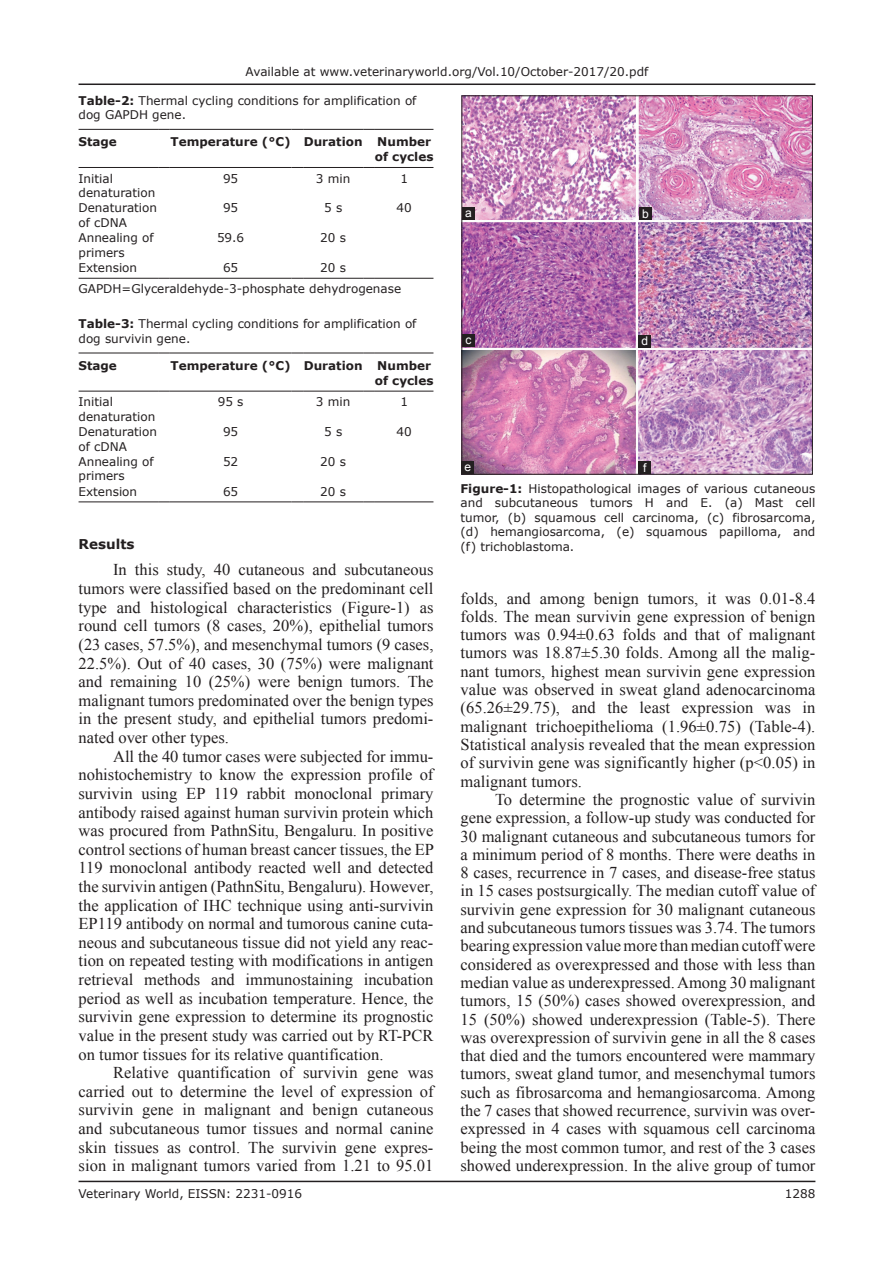
<style>
.page{position:relative;width:894px;height:1263px;background:#fff}
.page>*{position:absolute;margin:0;border:0;box-sizing:border-box;transform-origin:0 0}
.TX{font:16.5px/18.6px "Times New Roman";color:#231f20;text-align:justify}
.t1{font:700 13.5px "Verdana";color:#231f20}
.FGC{font:12px/14.5px "Verdana";color:#231f20;text-align:justify}
.TB{font:12px/14.5px "Verdana";color:#231f20}
.TT{font:12px/14.5px "Verdana";color:#231f20}
.TCH{font:700 12px/14.5px "Verdana";color:#231f20}
.TFN{font:12px "Verdana";color:#231f20}
.RF{font:12px "Verdana";color:#231f20}
.TBL{font:12px "Verdana";color:#231f20}
.LABEL{font:12px "Arial";color:#fff}
.s1{font-weight:700}
</style>
<div class="page">
<hr style="left:78px;top:1180px;width:737px;height:2px;background:#231f20">
<hr style="left:78px;top:83px;width:737px;height:2px;background:#231f20">
<hr style="left:78px;top:278px;width:80px;height:1px;background:#231f20">
<svg style="left:158px;top:278px;width:12px;height:1px"></svg>
<hr style="left:170px;top:278px;width:121px;height:1px;background:#231f20">
<svg style="left:291px;top:278px;width:12px;height:1px"></svg>
<hr style="left:303px;top:278px;width:60px;height:1px;background:#231f20">
<svg style="left:363px;top:278px;width:12px;height:1px"></svg>
<hr style="left:375px;top:278px;width:58px;height:1px;background:#231f20">
<hr style="left:78px;top:129px;width:80px;height:1px;background:#231f20">
<svg style="left:158px;top:129px;width:12px;height:1px"></svg>
<hr style="left:170px;top:129px;width:121px;height:1px;background:#231f20">
<svg style="left:291px;top:129px;width:12px;height:1px"></svg>
<hr style="left:303px;top:129px;width:60px;height:1px;background:#231f20">
<svg style="left:363px;top:129px;width:12px;height:1px"></svg>
<hr style="left:375px;top:129px;width:58px;height:1px;background:#231f20">
<hr style="left:78px;top:167px;width:80px;height:1px;background:#231f20">
<svg style="left:158px;top:167px;width:12px;height:1px"></svg>
<hr style="left:170px;top:167px;width:121px;height:1px;background:#231f20">
<svg style="left:291px;top:167px;width:12px;height:1px"></svg>
<hr style="left:303px;top:167px;width:60px;height:1px;background:#231f20">
<svg style="left:363px;top:167px;width:12px;height:1px"></svg>
<hr style="left:375px;top:167px;width:58px;height:1px;background:#231f20">
<hr style="left:78px;top:501px;width:80px;height:1px;background:#231f20">
<svg style="left:158px;top:501px;width:12px;height:1px"></svg>
<hr style="left:170px;top:501px;width:121px;height:1px;background:#231f20">
<svg style="left:291px;top:501px;width:12px;height:1px"></svg>
<hr style="left:303px;top:501px;width:60px;height:1px;background:#231f20">
<svg style="left:363px;top:501px;width:12px;height:1px"></svg>
<hr style="left:375px;top:501px;width:58px;height:1px;background:#231f20">
<hr style="left:78px;top:352px;width:80px;height:1px;background:#231f20">
<svg style="left:158px;top:352px;width:12px;height:1px"></svg>
<hr style="left:170px;top:352px;width:121px;height:1px;background:#231f20">
<svg style="left:291px;top:352px;width:12px;height:1px"></svg>
<hr style="left:303px;top:352px;width:60px;height:1px;background:#231f20">
<svg style="left:363px;top:352px;width:12px;height:1px"></svg>
<hr style="left:375px;top:352px;width:58px;height:1px;background:#231f20">
<hr style="left:78px;top:391px;width:80px;height:1px;background:#231f20">
<svg style="left:158px;top:391px;width:12px;height:1px"></svg>
<hr style="left:170px;top:391px;width:121px;height:1px;background:#231f20">
<svg style="left:291px;top:391px;width:12px;height:1px"></svg>
<hr style="left:303px;top:391px;width:60px;height:1px;background:#231f20">
<svg style="left:363px;top:391px;width:12px;height:1px"></svg>
<hr style="left:375px;top:391px;width:58px;height:1px;background:#231f20">
<img style="left:463px;top:98px;width:347px;height:374px">
<div style="left:638px;top:335px;width:13px;height:12px;background:#231f20"></div>
<div style="left:462px;top:334px;width:12px;height:13px;background:#231f20"></div>
<div style="left:639px;top:207px;width:12px;height:13px;background:#231f20"></div>
<div style="left:638px;top:461px;width:13px;height:13px;background:#231f20"></div>
<div style="left:462px;top:207px;width:12px;height:13px;background:#231f20"></div>
<div style="left:461px;top:461px;width:13px;height:13px;background:#231f20"></div>
<p class="FGC" style="left:245px;top:64px;width:404px">Available at www.veterinaryworld.org/Vol.10/October-2017/20.pdf</p>
<p class="TT" style="left:78px;top:93px;width:339px"><span class="s1">Table-2:</span> Thermal cycling conditions for amplification of dog GAPDH gene.</p>
<p class="TCH" style="left:78px;top:134px;width:40px">Stage</p>
<p class="TCH" style="left:170px;top:134px;width:121px">Temperature (°C)</p>
<p class="TCH" style="left:303px;top:134px;width:60px">Duration</p>
<p class="TCH" style="left:375px;top:134px;width:60px">Number of cycles</p>
<p class="TB" style="left:78px;top:171px;width:78px">Initial denaturation</p>
<p class="TB" style="left:223px;top:171px;width:17px">95</p>
<p class="TB" style="left:316px;top:171px;width:36px">3 min</p>
<p class="TB" style="left:400px;top:171px;width:9px">1</p>
<p class="TB" style="left:78px;top:201px;width:80px">Denaturation of cDNA</p>
<p class="TB" style="left:223px;top:201px;width:17px">95</p>
<p class="TB" style="left:324px;top:201px;width:20px">5 s</p>
<p class="TB" style="left:396px;top:201px;width:17px">40</p>
<p class="TB" style="left:78px;top:230px;width:77px">Annealing of primers</p>
<p class="TB" style="left:217px;top:230px;width:29px">59.6</p>
<p class="TB" style="left:320px;top:230px;width:27px">20 s</p>
<p class="TBL" style="left:78px;top:259px;width:60px">Extension</p>
<p class="TBL" style="left:223px;top:259px;width:17px">65</p>
<p class="TBL" style="left:320px;top:259px;width:27px">20 s</p>
<p class="TFN" style="left:78px;top:281px;width:324px">GAPDH=Glyceraldehyde‑3‑phosphate dehydrogenase</p>
<p class="TT" style="left:78px;top:317px;width:339px"><span class="s1">Table-3:</span> Thermal cycling conditions for amplification of dog survivin gene.</p>
<p class="TCH" style="left:78px;top:358px;width:40px">Stage</p>
<p class="TCH" style="left:170px;top:358px;width:121px">Temperature (°C)</p>
<p class="TCH" style="left:303px;top:358px;width:60px">Duration</p>
<p class="TCH" style="left:375px;top:358px;width:60px">Number of cycles</p>
<p class="TB" style="left:78px;top:394px;width:78px">Initial denaturation</p>
<p class="TB" style="left:218px;top:394px;width:27px">95 s</p>
<p class="TB" style="left:316px;top:394px;width:36px">3 min</p>
<p class="TB" style="left:400px;top:394px;width:9px">1</p>
<p class="TB" style="left:78px;top:424px;width:80px">Denaturation of cDNA</p>
<p class="TB" style="left:223px;top:424px;width:17px">95</p>
<p class="TB" style="left:324px;top:424px;width:20px">5 s</p>
<p class="TB" style="left:396px;top:424px;width:17px">40</p>
<p class="TB" style="left:78px;top:454px;width:77px">Annealing of primers</p>
<p class="TB" style="left:223px;top:454px;width:17px">52</p>
<p class="TB" style="left:320px;top:454px;width:27px">20 s</p>
<p class="TBL" style="left:78px;top:483px;width:60px">Extension</p>
<p class="TBL" style="left:223px;top:483px;width:17px">65</p>
<p class="TBL" style="left:320px;top:483px;width:27px">20 s</p>
<p class="FGC" style="left:460px;top:481px;width:356px"><span class="s1">Figure-1:</span> Histopathological images of various cutaneous and subcutaneous tumors H and E. (a) Mast cell tumor, (b) squamous cell carcinoma, (c) fibrosarcoma, (d) hemangiosarcoma, (e) squamous papilloma, and (f) trichoblastoma.</p>
<p class="LABEL" style="left:642px;top:205px;width:8px">b</p>
<p class="LABEL" style="left:465px;top:204px;width:8px">a</p>
<p class="LABEL" style="left:465px;top:332px;width:7px">c</p>
<p class="LABEL" style="left:641px;top:333px;width:8px">d</p>
<p class="LABEL" style="left:643px;top:459px;width:5px">f</p>
<p class="LABEL" style="left:464px;top:458px;width:8px">e</p>
<h1 class="t1" style="left:78px;top:535px;width:57px">Results</h1>
<p class="TX" style="left:78px;top:560px;width:356px;text-indent:34px">In this study, 40 cutaneous and subcutaneous tumors were classified based on the predominant cell type and histological characteristics (Figure-1) as round cell tumors (8 cases, 20%), epithelial tumors (23 cases, 57.5%), and mesenchymal tumors (9 cases, 22.5%). Out of 40 cases, 30 (75%) were malignant and remaining 10 (25%) were benign tumors. The malignant tumors predominated over the benign types in the present study, and epithelial tumors predomi&shy;nated over other types.</p>
<p class="TX" style="left:78px;top:746px;width:357px;text-indent:34px">All the 40 tumor cases were subjected for immu&shy;nohistochemistry to know the expression profile of survivin using EP 119 rabbit monoclonal primary antibody raised against human survivin protein which was procured from PathnSitu, Bengaluru. In positive control sections of human breast cancer tissues, the EP 119 monoclonal antibody reacted well and detected the survivin antigen (PathnSitu, Bengaluru). However, the application of IHC technique using anti-survivin EP119 antibody on normal and tumorous canine cuta&shy;neous and subcutaneous tissue did not yield any reac&shy;tion on repeated testing with modifications in antigen retrieval methods and immunostaining incubation period as well as incubation temperature. Hence, the survivin gene expression to determine its prognostic value in the present study was carried out by RT-PCR on tumor tissues for its relative quantification.</p>
<p class="TX" style="left:78px;top:1062px;width:356px;text-indent:34px">Relative quantification of survivin gene was carried out to determine the level of expression of survivin gene in malignant and benign cutaneous and subcutaneous tumor tissues and normal canine skin tissues as control. The survivin gene expres&shy;sion in malignant tumors varied from 1.21 to 95.01</p>
<p class="TX" style="left:460px;top:588px;width:356px">folds, and among benign tumors, it was 0.01-8.4 folds. The mean survivin gene expression of benign tumors was 0.94±0.63 folds and that of malignant tumors was 18.87±5.30 folds. Among all the malig&shy;nant tumors, highest mean survivin gene expression value was observed in sweat gland adenocarcinoma (65.26±29.75), and the least expression was in malignant trichoepithelioma (1.96±0.75) (Table-4).<br>Statistical analysis revealed that the mean expression of survivin gene was significantly higher (p&lt;0.05) in malignant tumors.</p>
<p class="TX" style="left:460px;top:789px;width:356px;text-indent:34px">To determine the prognostic value of survivin gene expression, a follow-up study was conducted for 30 malignant cutaneous and subcutaneous tumors for a minimum period of 8 months. There were deaths in 8 cases, recurrence in 7 cases, and disease-free status in 15 cases postsurgically. The median cutoff value of survivin gene expression for 30 malignant cutaneous and subcutaneous tumors tissues was 3.74. The tumors bearing expression value more than median cutoff were considered as overexpressed and those with less than median value as underexpressed. Among 30 malignant tumors, 15 (50%) cases showed overexpression, and 15 (50%) showed underexpression (Table-5). There was overexpression of survivin gene in all the 8 cases that died and the tumors encountered were mammary tumors, sweat gland tumor, and mesenchymal tumors such as fibrosarcoma and hemangiosarcoma. Among the 7 cases that showed recurrence, survivin was over&shy;expressed in 4 cases with squamous cell carcinoma being the most common tumor, and rest of the 3 cases showed underexpression. In the alive group of tumor</p>
<p class="RF" style="left:78px;top:1185px;width:225px">Veterinary World, EISSN: 2231-0916</p>
<p class="RF" style="left:784px;top:1185px;width:32px">1288</p>
</div>
